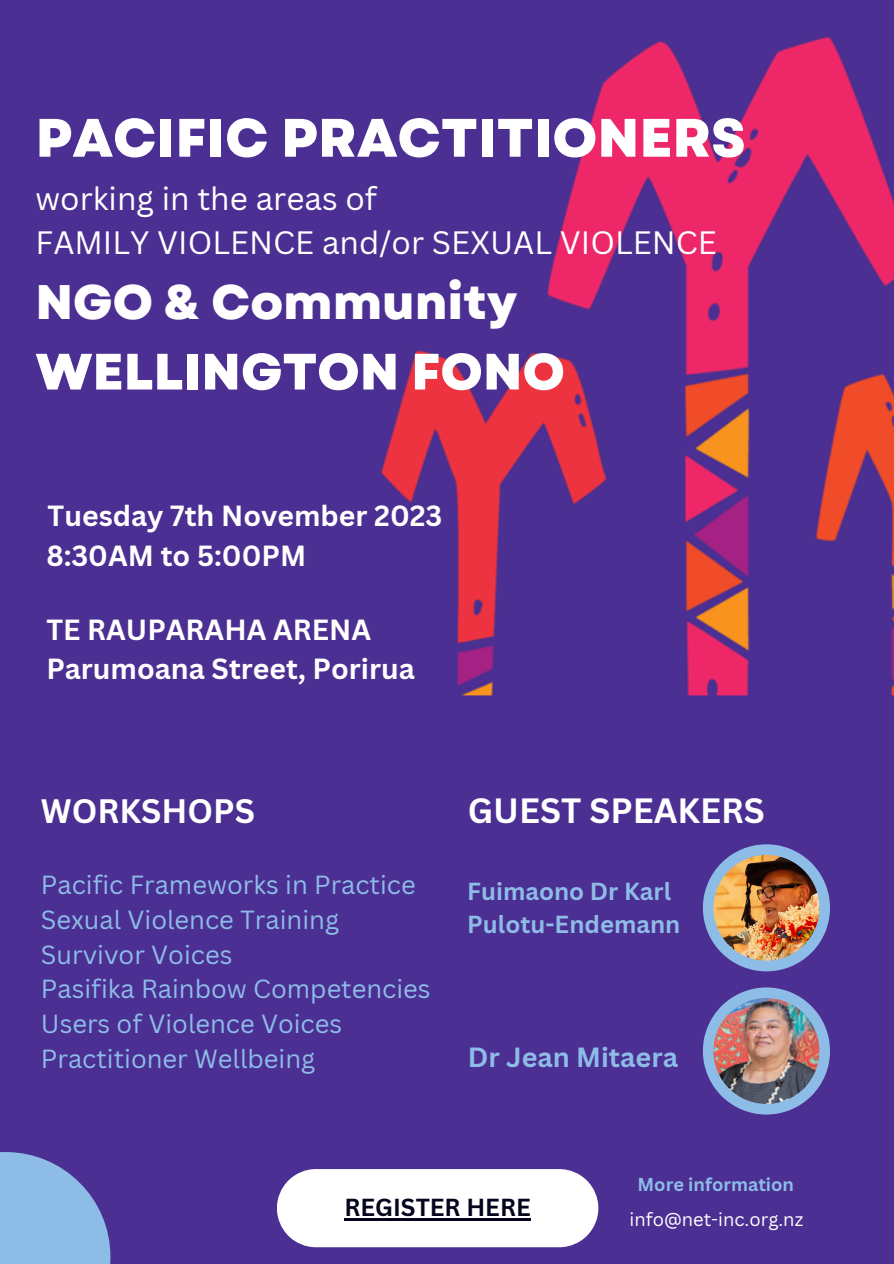
<style>
.page{position:relative;width:894px;height:1264px;background:#fff}
.page>*{position:absolute;margin:0;border:0;box-sizing:border-box;transform-origin:0 0}
.t1{font:800 54px "Garet";color:#fff}
.t2{font:800 51px "Garet";color:#fff}
.t3{font:800 48.45px "Garet";color:#fff}
.t4{font:700 34.2px "Canva Sans";color:#fff}
.t5{font:700 33px "Canva Sans";color:#fff}
.t6{font:31.5px "Canva Sans";color:#fff}
.t7{font:700 28.35px/39.3px "Canva Sans";color:#fff}
.t8{font:700 27px "Canva Sans";color:#8dbce7}
.t9{font:25.5px "Canva Sans";color:#8dbce7}
.t10{font:700 24px/32.7px "Canva Sans";color:#8dbce7}
.t11{font:700 24px "Canva Sans";color:#05061e}
.t12{font:18.3px "Canva Sans";color:#fff}
.t13{font:700 18.15px "Canva Sans";color:#8dbce7}
</style>
<div class="page">
<img style="left:0;top:0;width:893px;height:1263px">
<svg style="left:702px;top:844px;width:127px;height:127px;background:#6668b4"></svg>
<img style="left:713px;top:854px;width:106px;height:106px">
<svg style="left:702px;top:987px;width:127px;height:127px;background:#6668b4"></svg>
<img style="left:713px;top:998px;width:106px;height:105px">
<svg style="left:277px;top:1169px;width:321px;height:78px"></svg>
<hr style="left:344px;top:1218px;width:186px;height:2px;background:#05061e">
<svg style="left:0;top:1151px;width:110px;height:112px;background:#80a0d6"></svg>
<p class="t1" style="left:36px;top:99px;width:711px">PACIFIC PRACTITIONERS</p>
<p class="t6" style="left:36px;top:177px;width:343px">working in the areas of</p>
<p class="t6" style="left:36px;top:221px;width:682px">FAMILY VIOLENCE and/or SEXUAL VIOLENCE</p>
<p class="t3" style="left:36px;top:267px;width:483px">NGO &amp; Community</p>
<p class="t2" style="left:36px;top:335px;width:530px">WELLINGTON FONO</p>
<p class="t7" style="left:48px;top:495px;width:396px">Tuesday 7th November 2023</p>
<p class="t7" style="left:46px;top:535px;width:261px">8:30AM to 5:00PM</p>
<p class="t7" style="left:46px;top:609px;width:370px">TE RAUPARAHA ARENA<br>Parumoana Street, Porirua</p>
<p class="t5" style="left:41px;top:787px;width:215px">WORKSHOPS</p>
<p class="t9" style="left:41px;top:866px;width:376px">Pacific Frameworks in Practice</p>
<p class="t9" style="left:41px;top:901px;width:299px">Sexual Violence Training</p>
<p class="t9" style="left:41px;top:936px;width:193px">Survivor Voices</p>
<p class="t9" style="left:41px;top:971px;width:391px">Pasifika Rainbow Competencies</p>
<p class="t9" style="left:41px;top:1006px;width:302px">Users of Violence Voices</p>
<p class="t9" style="left:41px;top:1040px;width:276px">Practitioner Wellbeing</p>
<p class="t4" style="left:467px;top:786px;width:298px">GUEST SPEAKERS</p>
<p class="t10" style="left:467px;top:874px;width:214px">Fuimaono Dr Karl<br>Pulotu-Endemann</p>
<p class="t8" style="left:467px;top:1038px;width:212px">Dr Jean Mitaera</p>
<p class="t11" style="left:344px;top:1190px;width:188px">REGISTER HERE</p>
<p class="t13" style="left:637px;top:1171px;width:158px">More information</p>
<p class="t12" style="left:629px;top:1205px;width:175px">info@net-inc.org.nz</p>
</div>
